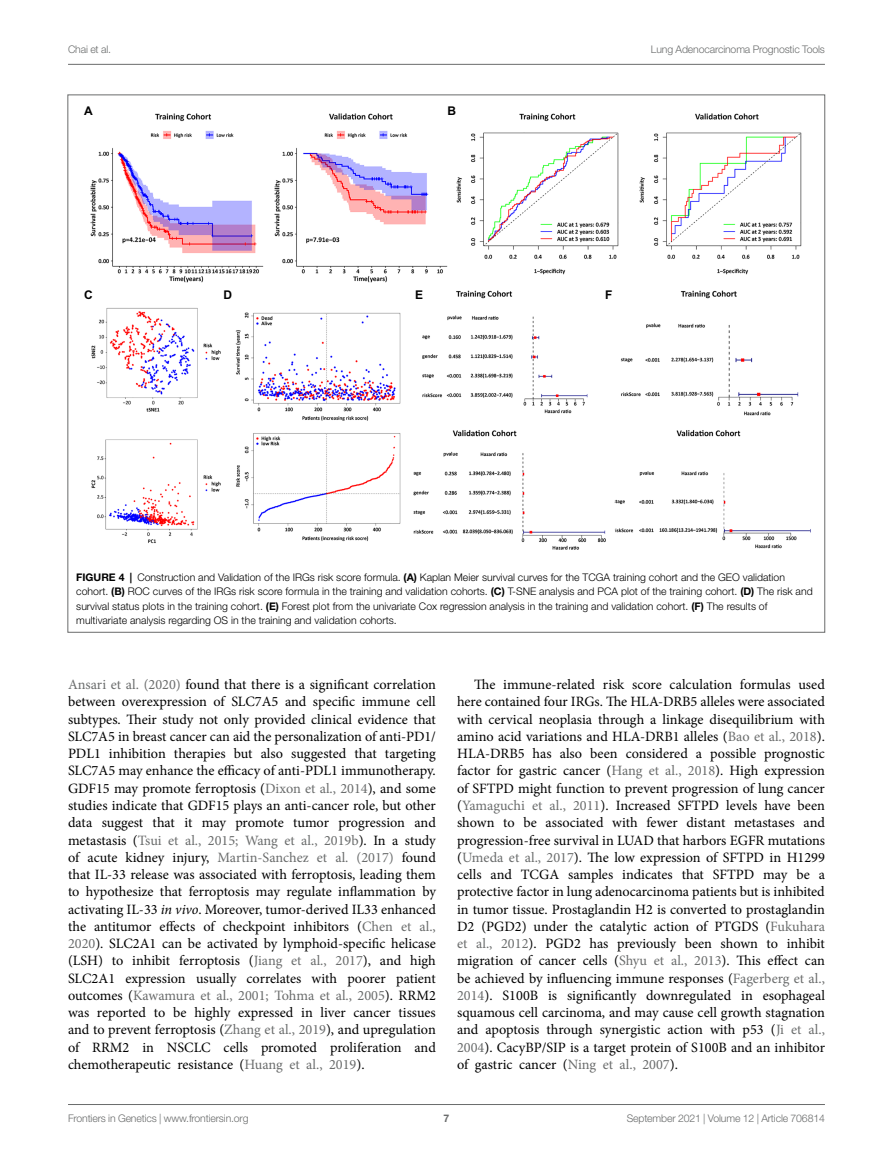
<style>
.page{position:relative;width:893px;height:1170px;background:#fff}
.page>*{position:absolute;margin:0;border:0;box-sizing:border-box;transform-origin:0 0}
.TEXT{font:14.25px/17.2px "Minion Pro";color:#000;text-align:justify}
.t1{font:700 12px "Arial";color:#000}
.FIG_LEG{font:300 10.5px/14.2px "Helvetica Neue LT Std";color:#000}
.t2{font:300 10.5px "Helvetica Neue LT Std";letter-spacing:-.015em;color:#6a6c6c}
.t3{font:700 10.5px "Helvetica Neue LT Std";color:#6a6c6c}
.s1{font-weight:700}
.s2{color:#6a6c6c}
.s3{font-style:italic}
</style>
<div class="page">
<hr style="left:68px;top:64px;width:757px;height:1px;background:#6a6c6c">
<hr style="left:68px;top:1104px;width:757px;height:1px;background:#6a6c6c">
<img style="left:90px;top:113px;width:721px;height:437px">
<p class="t2" style="left:68px;top:42px;width:45px">Chai et al.</p>
<p class="t2" style="left:651px;top:42px;width:175px">Lung Adenocarcinoma Prognostic Tools</p>
<p class="t1" style="left:84px;top:103px;width:10px">A</p>
<p class="t1" style="left:447px;top:103px;width:10px">B</p>
<p class="t1" style="left:84px;top:286px;width:10px">C</p>
<p class="t1" style="left:223px;top:286px;width:10px">D</p>
<p class="t1" style="left:415px;top:286px;width:10px">E</p>
<p class="t1" style="left:605px;top:286px;width:9px">F</p>
<p class="FIG_LEG" style="left:76px;top:570px;width:738px"><span class="s1">FIGURE 4 |</span> Construction and Validation of the IRGs risk score formula. <span class="s1">(A)</span> Kaplan Meier survival curves for the TCGA training cohort and the GEO validation cohort. <span class="s1">(B)</span> ROC curves of the IRGs risk score formula in the training and validation cohorts. <span class="s1">(C)</span> T-SNE analysis and PCA plot of the training cohort. <span class="s1">(D)</span> The risk and survival status plots in the training cohort. <span class="s1">(E)</span> Forest plot from the univariate Cox regression analysis in the training and validation cohort. <span class="s1">(F)</span> The results of multivariate analysis regarding OS in the training and validation cohorts.</p>
<p class="TEXT" style="left:68px;top:676px;width:369px"><span class="s2">Ansari et al. (2020)</span> found that there is a significant correlation between overexpression of SLC7A5 and specific immune cell subtypes. Their study not only provided clinical evidence that SLC7A5 in breast cancer can aid the personalization of anti-PD1/ PDL1 inhibition therapies but also suggested that targeting SLC7A5 may enhance the efficacy of anti-PDL1 immunotherapy.<br>GDF15 may promote ferroptosis (<span class="s2">Dixon et al., 2014</span>), and some studies indicate that GDF15 plays an anti-cancer role, but other data suggest that it may promote tumor progression and metastasis (<span class="s2">Tsui et al., 2015; Wang et al., 2019b</span>). In a study of acute kidney injury, <span class="s2">Martin-Sanchez et al. (2017)</span> found that IL-33 release was associated with ferroptosis, leading them to hypothesize that ferroptosis may regulate inflammation by activating IL-33 <span class="s3">in vivo</span>. Moreover, tumor-derived IL33 enhanced the antitumor effects of checkpoint inhibitors (<span class="s2">Chen et al., 2020</span>). SLC2A1 can be activated by lymphoid-specific helicase (LSH) to inhibit ferroptosis (<span class="s2">Jiang et al., 2017</span>), and high SLC2A1 expression usually correlates with poorer patient outcomes (<span class="s2">Kawamura et al., 2001; Tohma et al., 2005</span>). RRM2 was reported to be highly expressed in liver cancer tissues and to prevent ferroptosis (<span class="s2">Zhang et al., 2019</span>), and upregulation of RRM2 in NSCLC cells promoted proliferation and chemotherapeutic resistance (<span class="s2">Huang et al., 2019</span>).</p>
<p class="TEXT" style="left:457px;top:676px;width:369px;text-indent:17px">The immune-related risk score calculation formulas used here contained four IRGs. The HLA-DRB5 alleles were associated with cervical neoplasia through a linkage disequilibrium with amino acid variations and HLA-DRB1 alleles (<span class="s2">Bao et al., 2018</span>).<br>HLA-DRB5 has also been considered a possible prognostic factor for gastric cancer (<span class="s2">Hang et al., 2018</span>). High expression of SFTPD might function to prevent progression of lung cancer (<span class="s2">Yamaguchi et al., 2011</span>). Increased SFTPD levels have been shown to be associated with fewer distant metastases and progression-free survival in LUAD that harbors EGFR mutations (<span class="s2">Umeda et al., 2017</span>). The low expression of SFTPD in H1299 cells and TCGA samples indicates that SFTPD may be a protective factor in lung adenocarcinoma patients but is inhibited in tumor tissue. Prostaglandin H2 is converted to prostaglandin D2 (PGD2) under the catalytic action of PTGDS (<span class="s2">Fukuhara et al., 2012</span>). PGD2 has previously been shown to inhibit migration of cancer cells (<span class="s2">Shyu et al., 2013</span>). This effect can be achieved by influencing immune responses (<span class="s2">Fagerberg et al., 2014</span>). S100B is significantly downregulated in esophageal squamous cell carcinoma, and may cause cell growth stagnation and apoptosis through synergistic action with p53 (<span class="s2">Ji et al., 2004</span>). CacyBP/SIP is a target protein of S100B and an inhibitor of gastric cancer (<span class="s2">Ning et al., 2007</span>).</p>
<p class="t2" style="left:68px;top:1111px;width:182px">Frontiers in Genetics | www.frontiersin.org</p>
<p class="t3" style="left:444px;top:1111px;width:7px">7</p>
<p class="t2" style="left:627px;top:1111px;width:200px">September 2021 | Volume 12 | Article 706814</p>
</div>
